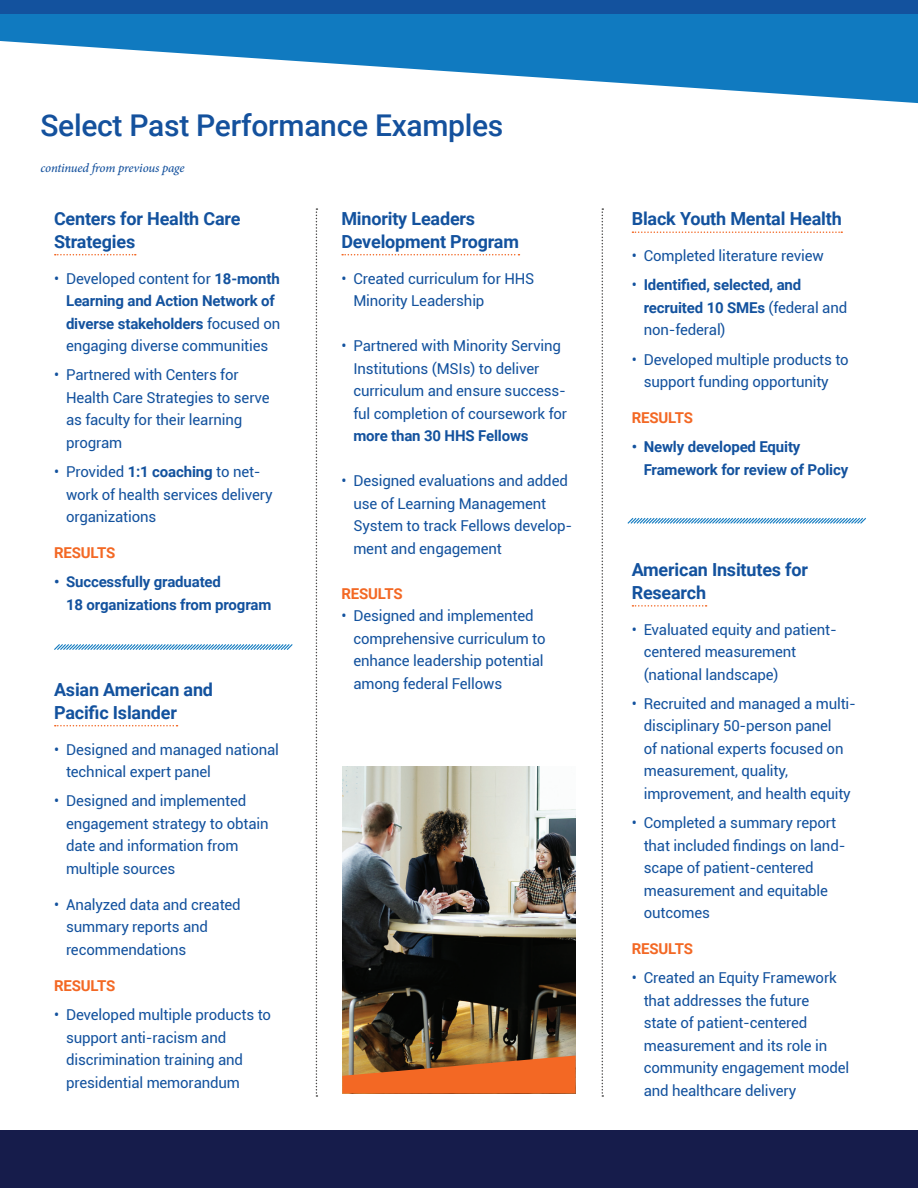
<style>
.page{position:relative;width:918px;height:1188px;background:#fff}
.page>*{position:absolute;margin:0;border:0;box-sizing:border-box;transform-origin:0 0}
.subhead{font:500 30px "Roboto";letter-spacing:-.01em;color:#14519d}
.body_copy-Minion{font:700 18px/22.5px "Roboto";letter-spacing:-.01em;color:#13529e}
.body_copy-Minion-2{font:15px/22.5px "Roboto";letter-spacing:-.01em;color:#13529e}
.body_copy-Minion-3{font:700 15px/22.5px "Roboto";letter-spacing:-.01em;color:#13529e}
.body_copy-Minion-4{font:700 15px "Roboto";letter-spacing:-.01em;color:#f36824}
.body_copy-Minion-5{font:italic 500 12.75px "Minion Pro";letter-spacing:-.015em;color:#14519d}
.s1{font-weight:700}
.s2{font-weight:400}
</style>
<div class="page">
<svg style="left:0;top:14px;width:918px;height:90px;fill:#107ac0"></svg>
<div style="left:0;top:0;width:918px;height:14px;background:#13529e"></div>
<svg style="left:55px;top:254px;width:81px;height:1px"></svg>
<svg style="left:55px;top:725px;width:123px;height:1px"></svg>
<svg style="left:342px;top:254px;width:177px;height:1px"></svg>
<svg style="left:632px;top:231px;width:210px;height:2px"></svg>
<svg style="left:632px;top:605px;width:75px;height:2px"></svg>
<svg style="left:316px;top:208px;width:1px;height:889px"></svg>
<svg style="left:602px;top:208px;width:1px;height:889px"></svg>
<div style="left:0;top:1131px;width:918px;height:57px;background:#161c4b"></div>
<img style="left:342px;top:767px;width:234px;height:289px">
<svg style="left:342px;top:1056px;width:234px;height:38px;background:#d36628"></svg>
<svg style="left:627px;top:517px;width:239px;height:7px"></svg>
<svg style="left:54px;top:644px;width:239px;height:6px"></svg>
<p class="subhead" style="left:40px;top:105px;width:464px">Select Past Performance Examples</p>
<p class="body_copy-Minion-5" style="left:40px;top:159px;width:146px">continued from previous page</p>
<p class="body_copy-Minion" style="left:54px;top:207px;width:188px">Centers for Health Care<br>Strategies</p>
<p class="body_copy-Minion-2" style="left:66px;top:266px;width:216px;text-indent:-12px">• Developed content for <span class="s1">18-month<br>Learning and Action Network of diverse stakeholders</span> focused on engaging diverse communities</p>
<p class="body_copy-Minion-2" style="left:66px;top:363px;width:205px;text-indent:-12px">• Partnered with Centers for<br>Health Care Strategies to serve as faculty for their learning program</p>
<p class="body_copy-Minion-2" style="left:66px;top:460px;width:208px;text-indent:-12px">• Provided <span class="s1">1:1 coaching</span> to net&shy;work of health services delivery organizations</p>
<p class="body_copy-Minion-4" style="left:54px;top:542px;width:63px">RESULTS</p>
<p class="body_copy-Minion-3" style="left:66px;top:570px;width:207px;text-indent:-12px">• Successfully graduated<br>18 organizations from program</p>
<p class="body_copy-Minion" style="left:54px;top:678px;width:161px">Asian American and<br>Pacific Islander</p>
<p class="body_copy-Minion-2" style="left:66px;top:737px;width:214px;text-indent:-12px">• Designed and managed national technical expert panel</p>
<p class="body_copy-Minion-2" style="left:66px;top:789px;width:204px;text-indent:-12px">• Designed and implemented engagement strategy to obtain date and information from multiple sources</p>
<p class="body_copy-Minion-2" style="left:66px;top:893px;width:176px;text-indent:-12px">• Analyzed data and created summary reports and recommendations</p>
<p class="body_copy-Minion-4" style="left:54px;top:975px;width:63px">RESULTS</p>
<p class="body_copy-Minion-2" style="left:66px;top:1003px;width:207px;text-indent:-12px">• Developed multiple products to support anti-racism and discrimination training and presidential memorandum</p>
<p class="body_copy-Minion" style="left:341px;top:207px;width:179px">Minority Leaders<br>Development Program</p>
<p class="body_copy-Minion-2" style="left:353px;top:266px;width:182px;text-indent:-12px">• Created curriculum for HHS<br>Minority Leadership</p>
<p class="body_copy-Minion-2" style="left:353px;top:334px;width:215px;text-indent:-12px">• Partnered with Minority Serving<br>Institutions (MSIs) to deliver curriculum and ensure success&shy;ful completion of coursework for <span class="s1">more than 30 HHS Fellows</span></p>
<p class="body_copy-Minion-2" style="left:353px;top:469px;width:220px;text-indent:-12px">• Designed evaluations and added use of Learning Management<br>System to track Fellows develop&shy;ment and engagement</p>
<p class="body_copy-Minion-4" style="left:341px;top:583px;width:63px">RESULTS</p>
<p class="body_copy-Minion-2" style="left:353px;top:604px;width:194px;text-indent:-12px">• Designed and implemented comprehensive curriculum to enhance leadership potential among federal Fellows</p>
<p class="body_copy-Minion" style="left:632px;top:207px;width:212px">Black Youth Mental Health</p>
<p class="body_copy-Minion-2" style="left:632px;top:244px;width:194px">• Completed literature review</p>
<p class="body_copy-Minion-3" style="left:644px;top:273px;width:205px;text-indent:-12px"><span class="s2">•</span> Identified, selected, and recruited 10 SMEs <span class="s2">(federal and non-federal)</span></p>
<p class="body_copy-Minion-2" style="left:632px;top:347px;width:219px;text-align:center">• Developed multiple products to support funding opportunity</p>
<p class="body_copy-Minion-4" style="left:632px;top:407px;width:63px">RESULTS</p>
<p class="body_copy-Minion-3" style="left:644px;top:435px;width:206px;text-indent:-12px">• Newly developed Equity<br>Framework for review of Policy</p>
<p class="body_copy-Minion" style="left:632px;top:558px;width:178px">American Insitutes for<br>Research</p>
<p class="body_copy-Minion-2" style="left:644px;top:617px;width:195px;text-indent:-12px">• Evaluated equity and patient&shy;centered measurement (national landscape)</p>
<p class="body_copy-Minion-2" style="left:644px;top:692px;width:214px;text-indent:-12px">• Recruited and managed a multi&shy;disciplinary 50-person panel<br>of national experts focused on measurement, quality, improvement, and health equity</p>
<p class="body_copy-Minion-2" style="left:644px;top:811px;width:203px;text-indent:-12px">• Completed a summary report that included findings on land&shy;scape of patient-centered measurement and equitable outcomes</p>
<p class="body_copy-Minion-4" style="left:632px;top:938px;width:63px">RESULTS</p>
<p class="body_copy-Minion-2" style="left:644px;top:966px;width:207px;text-indent:-12px">• Created an Equity Framework that addresses the future<br>state of patient-centered measurement and its role in community engagement model and healthcare delivery</p>
</div>
